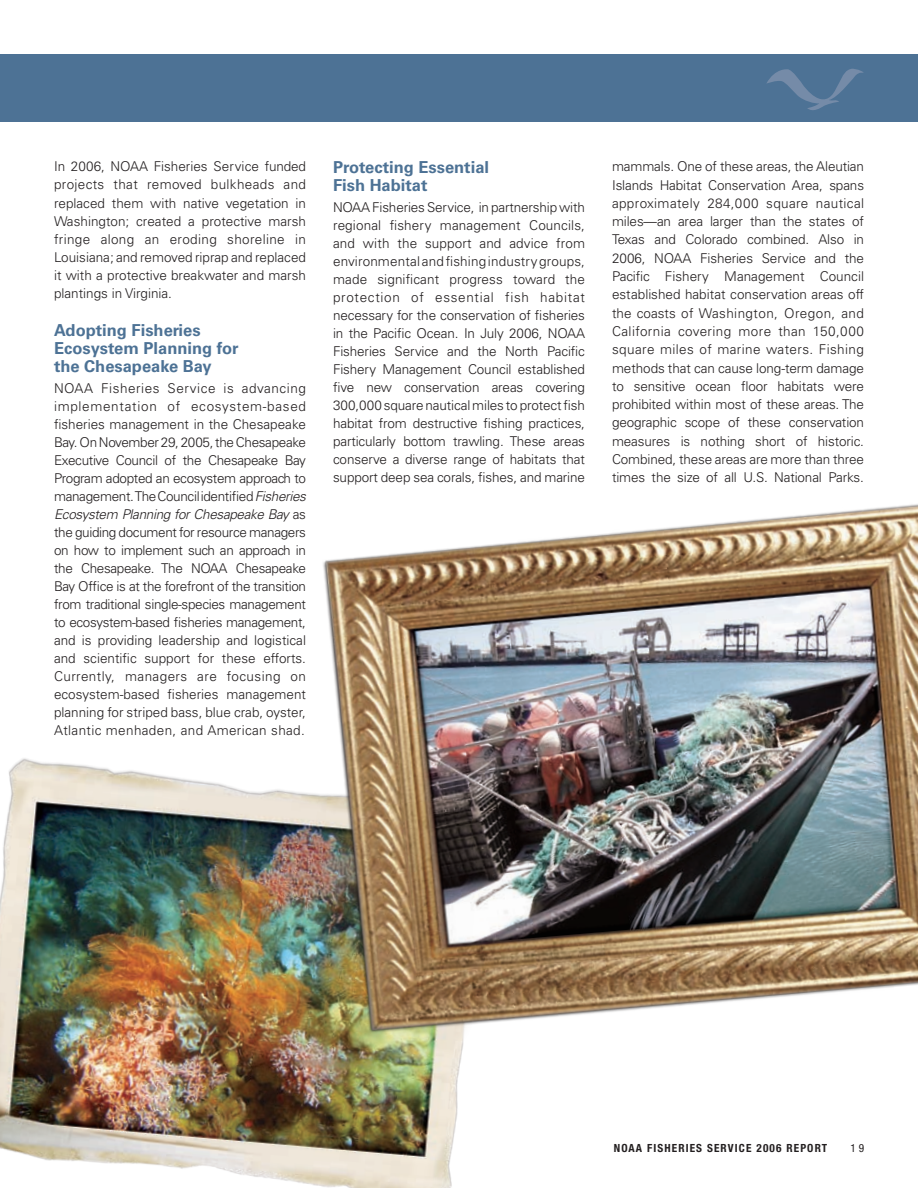
<style>
.page{position:relative;width:918px;height:1188px;background:#fff}
.page>*{position:absolute;margin:0;border:0;box-sizing:border-box;transform-origin:0 0}
.t1{font:700 16.5px/18px "Univers";color:#4d7295}
.t2{font:300 13.5px/18px "Univers";letter-spacing:-.01em;color:#231f20;text-align:justify}
.t3{font:700 condensed 11.25px "Helvetica Neue";letter-spacing:.1em;color:#231f20}
.t4{font:condensed 11.25px "Helvetica Neue";color:#231f20}
.s1{font-style:italic}
</style>
<div class="page">
<img style="left:0;top:758px;width:462px;height:430px">
<img style="left:297px;top:504px;width:621px;height:547px">
<div style="left:0;top:54px;width:918px;height:67px;background:#4d7295"></div>
<svg style="left:767px;top:68px;width:97px;height:42px"></svg>
<p class="t2" style="left:54px;top:157px;width:254px">In 2006, NOAA Fisheries Service funded projects that removed bulkheads and replaced them with native vegetation in Washington; created a protective marsh fringe along an eroding shoreline in Louisiana; and removed riprap and replaced it with a protective breakwater and marsh plantings in Virginia.</p>
<p class="t1" style="left:54px;top:321px;width:186px">Adopting Fisheries<br>Ecosystem Planning for the Chesapeake Bay</p>
<p class="t2" style="left:54px;top:380px;width:254px">NOAA Fisheries Service is advancing implementation of ecosystem-based fisheries management in the Chesapeake Bay. On November 29, 2005, the Chesapeake Executive Council of the Chesapeake Bay Program adopted an ecosystem approach to management. The Council identified <span class="s1">Fisheries Ecosystem Planning for Chesapeake Bay</span> as the guiding document for resource managers on how to implement such an approach in the Chesapeake. The NOAA Chesapeake Bay Office is at the forefront of the transition from traditional single-species management to ecosystem-based fisheries management, and is providing leadership and logistical and scientific support for these efforts.<br>Currently, managers are focusing on ecosystem-based fisheries management planning for striped bass, blue crab, oyster, Atlantic menhaden, and American shad.</p>
<p class="t1" style="left:333px;top:158px;width:158px">Protecting Essential<br>Fish Habitat</p>
<p class="t2" style="left:333px;top:199px;width:254px">NOAA Fisheries Service, in partnership with regional fishery management Councils, and with the support and advice from environmental and fishing industry groups, made significant progress toward the protection of essential fish habitat necessary for the conservation of fisheries in the Pacific Ocean. In July 2006, NOAA Fisheries Service and the North Pacific Fishery Management Council established five new conservation areas covering 300,000 square nautical miles to protect fish habitat from destructive fishing practices, particularly bottom trawling. These areas conserve a diverse range of habitats that support deep sea corals, fishes, and marine</p>
<p class="t2" style="left:612px;top:157px;width:254px">mammals. One of these areas, the Aleutian Islands Habitat Conservation Area, spans approximately 284,000 square nautical miles—an area larger than the states of Texas and Colorado combined. Also in 2006, NOAA Fisheries Service and the Pacific Fishery Management Council established habitat conservation areas off the coasts of Washington, Oregon, and California covering more than 150,000 square miles of marine waters. Fishing methods that can cause long-term damage to sensitive ocean floor habitats were prohibited within most of these areas. The geographic scope of these conservation measures is nothing short of historic.<br>Combined, these areas are more than three times the size of all U.S. National Parks.</p>
<p class="t3" style="left:614px;top:1141px;width:215px">NOAA FISHERIES SERVICE 2006 REPORT</p>
<p class="t4" style="left:850px;top:1141px;width:8px">19</p>
</div>
